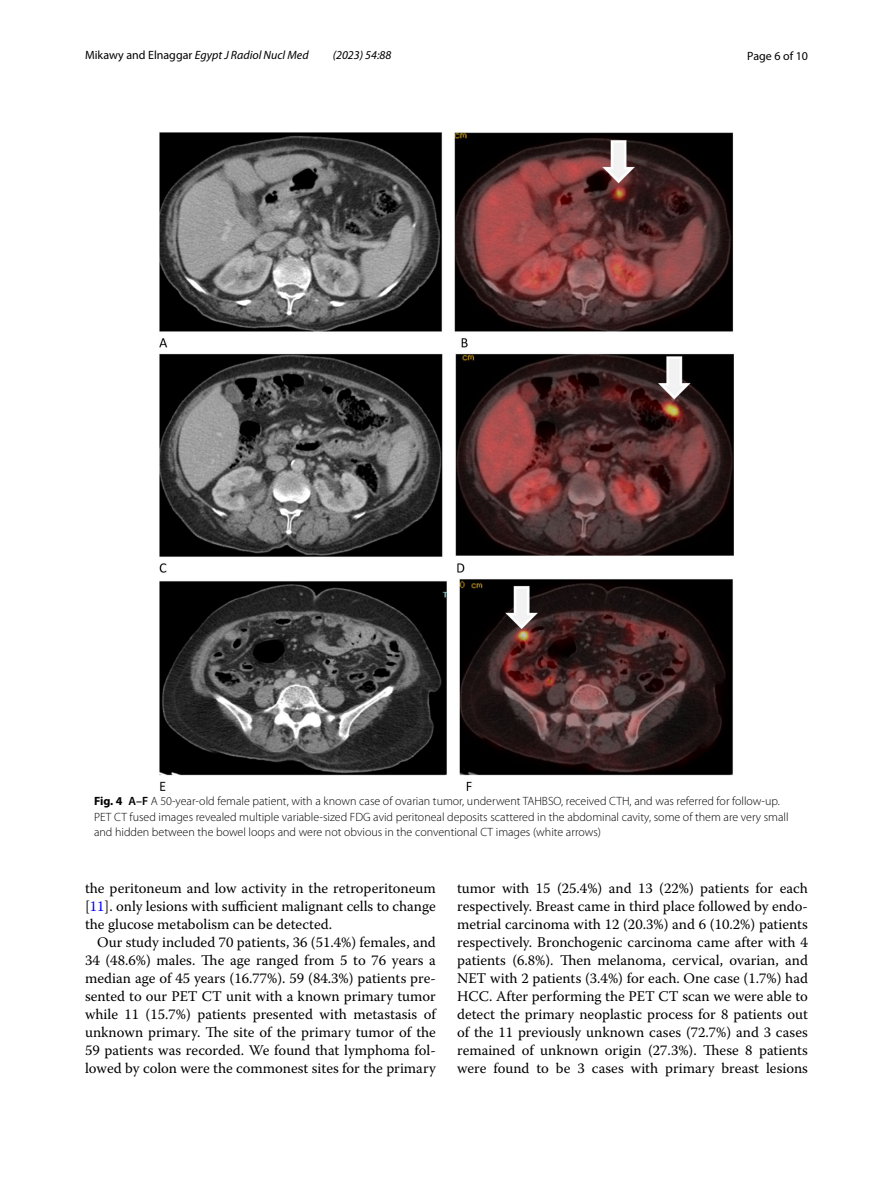
<style>
.page{position:relative;width:893px;height:1187px;background:#fff}
.page>*{position:absolute;margin:0;border:0;box-sizing:border-box;transform-origin:0 0}
.t1{font:14.7px/18px "Warnock Pro";color:#000;text-align:justify}
.t2{font:300 12px/15px "Myriad Pro";color:#000}
.t3{font:italic 12px "Myriad Pro";color:#000}
.t4{font:12px "Myriad Pro";color:#000}
.s1{font-style:normal}
.s2{font-weight:700}
.s3{font-weight:600}
.s4{color:#00f}
</style>
<div class="page">
<img style="left:160px;top:133px;width:573px;height:657px">
<p class="t3" style="left:85px;top:48px;width:225px"><span class="s1">Mikawy and Elnaggar</span> Egypt J Radiol Nucl Med</p>
<p class="t3" style="left:333px;top:48px;width:60px">(2023) 54:88</p>
<p class="t4" style="left:747px;top:48px;width:62px">Page 6 of 10</p>
<p class="t2" style="left:94px;top:794px;width:696px"><span class="s2">Fig. 4</span> <span class="s3">A–F</span> A 50-year-old female patient, with a known case of ovarian tumor, underwent TAHBSO, received CTH, and was referred for follow-up.<br>PET CT fused images revealed multiple variable-sized FDG avid peritoneal deposits scattered in the abdominal cavity, some of them are very small and hidden between the bowel loops and were not obvious in the conventional CT images (white arrows)</p>
<p class="t1" style="left:85px;top:878px;width:352px">the peritoneum and low activity in the retroperitoneum [<span class="s4">11</span>]. only lesions with sufficient malignant cells to change the glucose metabolism can be detected.</p>
<p class="t1" style="left:85px;top:932px;width:352px;text-indent:12px">Our study included 70 patients, 36 (51.4%) females, and 34 (48.6%) males. The age ranged from 5 to 76 years a median age of 45 years (16.77%). 59 (84.3%) patients pre&shy;sented to our PET CT unit with a known primary tumor while 11 (15.7%) patients presented with metastasis of unknown primary. The site of the primary tumor of the 59 patients was recorded. We found that lymphoma fol&shy;lowed by colon were the commonest sites for the primary</p>
<p class="t1" style="left:457px;top:878px;width:352px">tumor with 15 (25.4%) and 13 (22%) patients for each respectively. Breast came in third place followed by endo&shy;metrial carcinoma with 12 (20.3%) and 6 (10.2%) patients respectively. Bronchogenic carcinoma came after with 4 patients (6.8%). Then melanoma, cervical, ovarian, and NET with 2 patients (3.4%) for each. One case (1.7%) had HCC. After performing the PET CT scan we were able to detect the primary neoplastic process for 8 patients out of the 11 previously unknown cases (72.7%) and 3 cases remained of unknown origin (27.3%). These 8 patients were found to be 3 cases with primary breast lesions</p>
</div>
